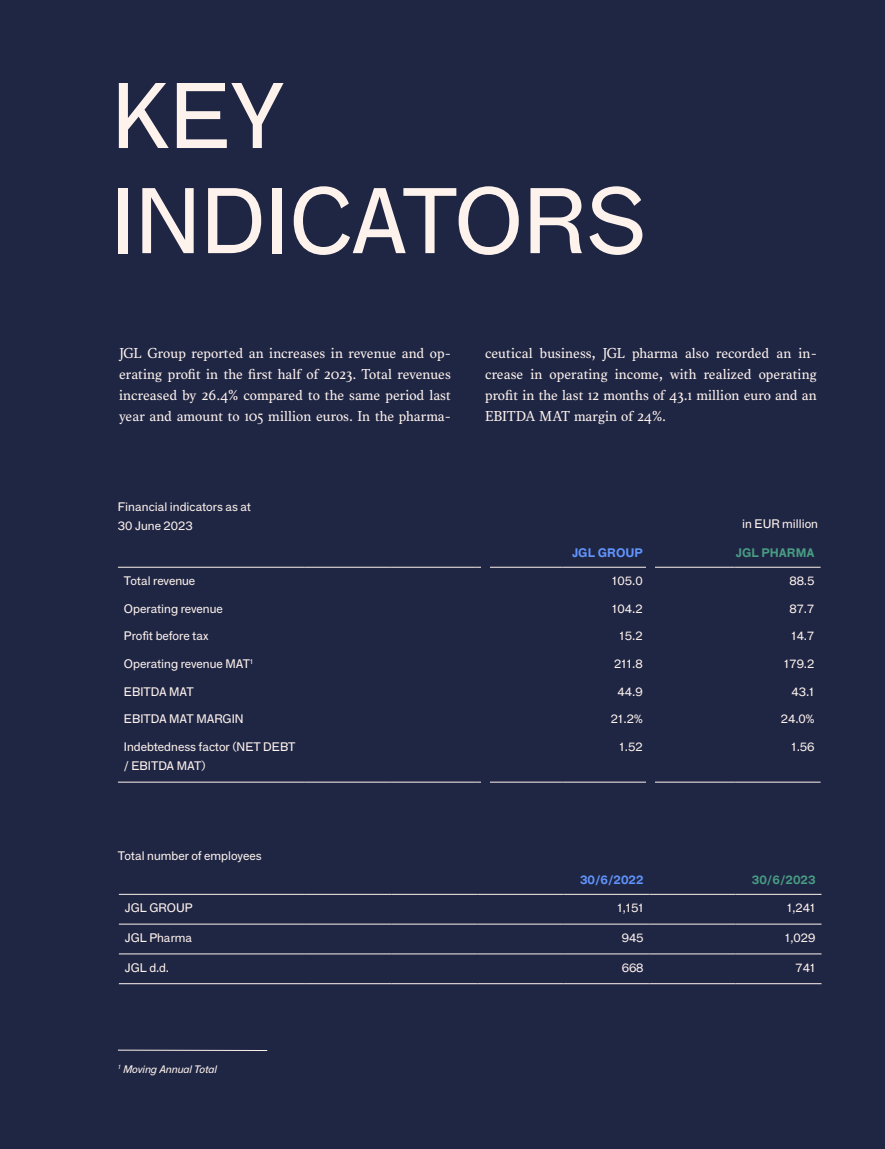
<style>
.page{position:relative;width:885px;height:1149px;background:#fff}
.page>*{position:absolute;margin:0;border:0;box-sizing:border-box;transform-origin:0 0}
.t1{font:90px/105px "F Grotesk";color:#fef2ed}
.t2{font:15px/21px "Alcala Roman";color:#fef2ed;text-align:justify}
.t3{font:12px/19.2px "F Grotesk";color:#fef2ed}
.t4{font:700 12px "F Grotesk";color:#489c82}
.t5{font:700 12px "F Grotesk";color:#6195fe}
.t6{font:italic 10.5px "F Grotesk";color:#fef2ed}
</style>
<div class="page">
<div style="left:0;top:0;width:884px;height:1148px;background:#1f2644"></div>
<hr style="left:118px;top:781px;width:187px;height:1px;background:#fef2ed">
<hr style="left:305px;top:781px;width:86px;height:1px;background:#fef2ed">
<hr style="left:391px;top:781px;width:85px;height:1px;background:#fef2ed">
<hr style="left:476px;top:781px;width:86px;height:1px;background:#fef2ed">
<hr style="left:562px;top:781px;width:86px;height:1px;background:#fef2ed">
<hr style="left:648px;top:781px;width:86px;height:1px;background:#fef2ed">
<hr style="left:734px;top:781px;width:86px;height:1px;background:#fef2ed">
<hr style="left:118px;top:567px;width:187px;height:1px;background:#fef2ed">
<hr style="left:305px;top:567px;width:86px;height:1px;background:#fef2ed">
<hr style="left:391px;top:567px;width:85px;height:1px;background:#fef2ed">
<hr style="left:476px;top:567px;width:86px;height:1px;background:#fef2ed">
<hr style="left:562px;top:567px;width:86px;height:1px;background:#fef2ed">
<hr style="left:648px;top:567px;width:86px;height:1px;background:#fef2ed">
<hr style="left:734px;top:567px;width:86px;height:1px;background:#fef2ed">
<hr style="left:119px;top:893px;width:187px;height:1px;background:#fef2ed">
<hr style="left:306px;top:893px;width:86px;height:1px;background:#fef2ed">
<hr style="left:392px;top:893px;width:85px;height:1px;background:#fef2ed">
<hr style="left:477px;top:893px;width:86px;height:1px;background:#fef2ed">
<hr style="left:119px;top:923px;width:187px;height:1px;background:#fef2ed">
<hr style="left:306px;top:923px;width:86px;height:1px;background:#fef2ed">
<hr style="left:392px;top:923px;width:85px;height:1px;background:#fef2ed">
<hr style="left:477px;top:923px;width:86px;height:1px;background:#fef2ed">
<hr style="left:119px;top:953px;width:187px;height:1px;background:#fef2ed">
<hr style="left:306px;top:953px;width:86px;height:1px;background:#fef2ed">
<hr style="left:392px;top:953px;width:85px;height:1px;background:#fef2ed">
<hr style="left:477px;top:953px;width:86px;height:1px;background:#fef2ed">
<hr style="left:119px;top:983px;width:187px;height:1px;background:#fef2ed">
<hr style="left:306px;top:983px;width:86px;height:1px;background:#fef2ed">
<hr style="left:392px;top:983px;width:85px;height:1px;background:#fef2ed">
<hr style="left:477px;top:983px;width:86px;height:1px;background:#fef2ed">
<hr style="left:563px;top:893px;width:86px;height:1px;background:#fef2ed">
<hr style="left:649px;top:893px;width:86px;height:1px;background:#fef2ed">
<hr style="left:735px;top:893px;width:86px;height:1px;background:#fef2ed">
<hr style="left:563px;top:923px;width:86px;height:1px;background:#fef2ed">
<hr style="left:649px;top:923px;width:86px;height:1px;background:#fef2ed">
<hr style="left:735px;top:923px;width:86px;height:1px;background:#fef2ed">
<hr style="left:563px;top:953px;width:86px;height:1px;background:#fef2ed">
<hr style="left:649px;top:953px;width:86px;height:1px;background:#fef2ed">
<hr style="left:735px;top:953px;width:86px;height:1px;background:#fef2ed">
<hr style="left:563px;top:983px;width:86px;height:1px;background:#fef2ed">
<hr style="left:649px;top:983px;width:86px;height:1px;background:#fef2ed">
<hr style="left:735px;top:983px;width:86px;height:1px;background:#fef2ed">
<hr style="left:118px;top:1049px;width:149px;height:1px;background:#fef2ed">
<div style="left:481px;top:474px;width:9px;height:380px;background:#1f2644"></div>
<div style="left:646px;top:494px;width:8px;height:299px;background:#1f2644"></div>
<h1 class="t1" style="left:112px;top:58px;width:536px">KEY<br>INDICATORS</h1>
<p class="t2" style="left:119px;top:342px;width:333px">JGL Group reported an increases in revenue and op&shy;erating profit in the first half of 2023. Total revenues increased by 26.4% compared to the same period last year and amount to 105 million euros. In the pharma-</p>
<p class="t2" style="left:485px;top:342px;width:333px">ceutical business, JGL pharma also recorded an in&shy;crease in operating income, with realized operating profit in the last 12 months of 43.1 million euro and an EBITDA MAT margin of 24%.</p>
<p class="t3" style="left:118px;top:496px;width:135px">Financial indicators as at<br>30 June 2023</p>
<p class="t3" style="left:742px;top:513px;width:77px">in EUR million</p>
<p class="t5" style="left:572px;top:544px;width:72px">JGL GROUP</p>
<p class="t4" style="left:735px;top:544px;width:80px">JGL PHARMA</p>
<p class="t3" style="left:124px;top:570px;width:73px">Total revenue</p>
<p class="t3" style="left:612px;top:570px;width:32px">105.0</p>
<p class="t3" style="left:789px;top:570px;width:27px">88.5</p>
<p class="t3" style="left:124px;top:597px;width:100px">Operating revenue</p>
<p class="t3" style="left:612px;top:597px;width:32px">104.2</p>
<p class="t3" style="left:789px;top:597px;width:27px">87.7</p>
<p class="t3" style="left:124px;top:625px;width:86px">Profit before tax</p>
<p class="t3" style="left:619px;top:625px;width:25px">15.2</p>
<p class="t3" style="left:791px;top:625px;width:25px">14.7</p>
<p class="t3" style="left:124px;top:653px;width:131px">Operating revenue MAT<sup>1</sup></p>
<p class="t3" style="left:614px;top:653px;width:30px">211.8</p>
<p class="t3" style="left:784px;top:653px;width:32px">179.2</p>
<p class="t3" style="left:124px;top:680px;width:71px">EBITDA MAT</p>
<p class="t3" style="left:617px;top:680px;width:27px">44.9</p>
<p class="t3" style="left:791px;top:680px;width:25px">43.1</p>
<p class="t3" style="left:124px;top:708px;width:121px">EBITDA MAT MARGIN</p>
<p class="t3" style="left:610px;top:708px;width:33px">21.2%</p>
<p class="t3" style="left:780px;top:708px;width:35px">24.0%</p>
<p class="t3" style="left:124px;top:736px;width:173px">Indebtedness factor (NET DEBT / EBITDA MAT)</p>
<p class="t3" style="left:619px;top:736px;width:25px">1.52</p>
<p class="t3" style="left:791px;top:736px;width:25px">1.56</p>
<p class="t3" style="left:118px;top:845px;width:145px">Total number of employees</p>
<p class="t5" style="left:580px;top:870px;width:65px">30/6/2022</p>
<p class="t4" style="left:751px;top:870px;width:65px">30/6/2023</p>
<p class="t3" style="left:125px;top:897px;width:69px">JGL GROUP</p>
<p class="t3" style="left:617px;top:897px;width:28px">1,151</p>
<p class="t3" style="left:787px;top:897px;width:30px">1,241</p>
<p class="t3" style="left:125px;top:926px;width:69px">JGL Pharma</p>
<p class="t3" style="left:621px;top:926px;width:23px">945</p>
<p class="t3" style="left:785px;top:926px;width:32px">1,029</p>
<p class="t3" style="left:125px;top:956px;width:46px">JGL d.d.</p>
<p class="t3" style="left:621px;top:956px;width:23px">668</p>
<p class="t3" style="left:795px;top:956px;width:21px">741</p>
<p class="t6" style="left:118px;top:1060px;width:100px"><sup>1</sup> Moving Annual Total</p>
</div>
